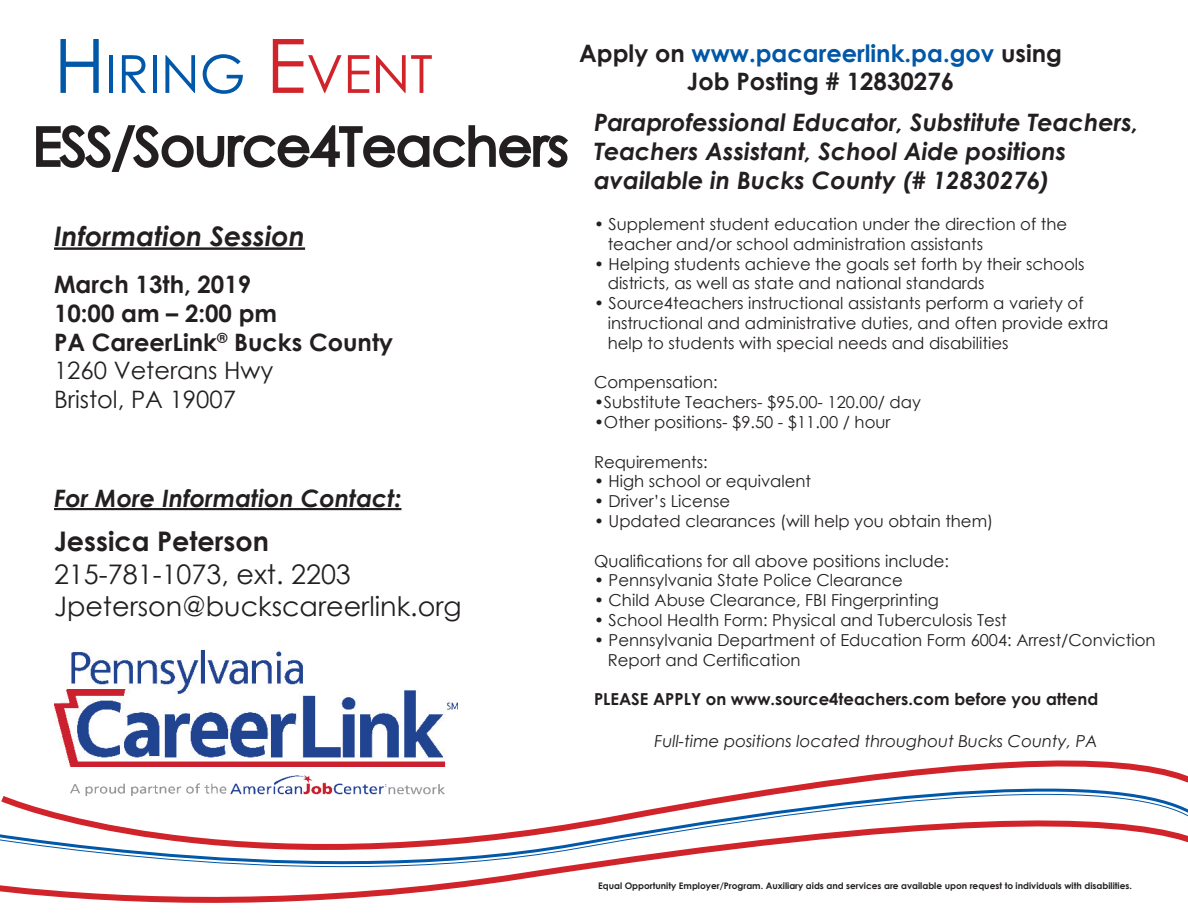
<style>
.page{position:relative;width:1188px;height:918px;background:#fff}
.page>*{position:absolute;margin:0;border:0;box-sizing:border-box;transform-origin:0 0}
.t1{font:52.5px "Century Gothic";color:#231f20}
.t2{font:52.5px "Century Gothic";color:#0157a8}
.t3{font:27px "Century Gothic";color:#231f20}
.t4{font:italic 700 27px "Century Gothic";color:#231f20}
.t5{font:700 27px "Century Gothic";color:#231f20}
.t6{font:italic 700 24px/28.8px "Century Gothic";color:#231f20}
.t7{font:700 24px "Century Gothic";color:#231f20}
.t8{font:700 24px "Century Gothic";color:#0157a8}
.t9{font:24px "Century Gothic";color:#231f20}
.t10{font:16.5px/19.8px "Century Gothic";color:#231f20}
.t11{font:700 16.5px "Century Gothic";color:#231f20}
.t12{font:italic 16.5px "Century Gothic";color:#231f20}
.t13{font:700 9px "Century Gothic";color:#231f20}
.s1{font-size:75px}
.s2{font-size:75px;color:#d1232a}
.s3{color:#d1232a}
.s4{color:#231f20}
</style>
<div class="page">
<img style="left:71px;top:651px;width:232px;height:27px">
<svg style="left:36px;top:125px;width:532px;height:47px"></svg>
<hr style="left:54px;top:247px;width:251px;height:3px;background:#231f20">
<svg style="left:54px;top:678px;width:404px;height:61px"></svg>
<svg style="left:62px;top:739px;width:381px;height:164px"></svg>
<svg style="left:0;top:758px;width:1188px;height:141px"></svg>
<hr style="left:54px;top:508px;width:347px;height:2px;background:#231f20">
<p class="t2" style="left:54px;top:37px;width:380px"><span class="s1">H</span>iring <span class="s2">E</span><span class="s3">vent</span></p>
<p class="t1" style="left:33px;top:110px;width:537px">ESS/Source4Teachers</p>
<p class="t4" style="left:54px;top:216px;width:253px">Information Session</p>
<p class="t7" style="left:54px;top:266px;width:199px">March 13th, 2019</p>
<p class="t7" style="left:54px;top:295px;width:225px">10:00 am – 2:00 pm</p>
<p class="t7" style="left:54px;top:324px;width:341px">PA CareerLink<sup>®</sup> Bucks County</p>
<p class="t9" style="left:54px;top:354px;width:221px">1260 Veterans Hwy</p>
<p class="t9" style="left:54px;top:383px;width:184px">Bristol, PA 19007</p>
<p class="t6" style="left:54px;top:483px;width:349px">For More Information Contact:</p>
<p class="t5" style="left:54px;top:521px;width:216px">Jessica Peterson</p>
<p class="t3" style="left:54px;top:555px;width:298px">215-781-1073, ext. 2203</p>
<p class="t3" style="left:54px;top:587px;width:409px">Jpeterson@buckscareerlink.org</p>
<p class="t8" style="left:579px;top:35px;width:484px"><span class="s4">Apply on</span> www.pacareerlink.pa.gov <span class="s4">using</span></p>
<p class="t7" style="left:687px;top:63px;width:269px">Job Posting # 12830276</p>
<p class="t6" style="left:594px;top:107px;width:546px">Paraprofessional Educator, Substitute Teachers,<br>Teachers Assistant, School Aide positions available in Bucks County (# 12830276)</p>
<p class="t10" style="left:608px;top:214px;width:461px;text-indent:-14px">• Supplement student education under the direction of the teacher and/or school administration assistants</p>
<p class="t10" style="left:594px;top:254px;width:492px">• Helping students achieve the goals set forth by their schools</p>
<p class="t10" style="left:608px;top:273px;width:378px">districts, as well as state and national standards</p>
<p class="t10" style="left:594px;top:293px;width:491px">• Source4teachers instructional assistants perform a variety of</p>
<p class="t10" style="left:608px;top:313px;width:502px">instructional and administrative duties, and often provide extra</p>
<p class="t10" style="left:608px;top:333px;width:402px">help to students with special needs and disabilities</p>
<p class="t10" style="left:594px;top:372px;width:125px">Compensation:</p>
<p class="t10" style="left:594px;top:392px;width:329px">•Substitute Teachers- $95.00- 120.00/ day</p>
<p class="t10" style="left:594px;top:412px;width:298px">•Other positions- $9.50 - $11.00 / hour</p>
<p class="t10" style="left:594px;top:452px;width:115px">Requirements:</p>
<p class="t10" style="left:594px;top:471px;width:219px">• High school or equivalent</p>
<p class="t10" style="left:594px;top:491px;width:138px">• Driver’s License</p>
<p class="t10" style="left:594px;top:511px;width:401px">• Updated clearances (will help you obtain them)</p>
<p class="t10" style="left:594px;top:551px;width:357px">Qualifications for all above positions include:</p>
<p class="t10" style="left:594px;top:570px;width:310px">• Pennsylvania State Police Clearance</p>
<p class="t10" style="left:594px;top:590px;width:346px">• Child Abuse Clearance, FBI Fingerprinting</p>
<p class="t10" style="left:594px;top:610px;width:414px">• School Health Form: Physical and Tuberculosis Test</p>
<p class="t10" style="left:594px;top:630px;width:563px">• Pennsylvania Department of Education Form 6004: Arrest/Conviction</p>
<p class="t10" style="left:608px;top:650px;width:194px">Report and Certification</p>
<p class="t11" style="left:594px;top:687px;width:506px">PLEASE APPLY on www.source4teachers.com before you attend</p>
<p class="t12" style="left:654px;top:729px;width:445px">Full-time positions located throughout Bucks County, PA</p>
<p class="t13" style="left:598px;top:879px;width:535px">Equal Opportunity Employer/Program. Auxiliary aids and services are available upon request to individuals with disabilities.</p>
</div>
